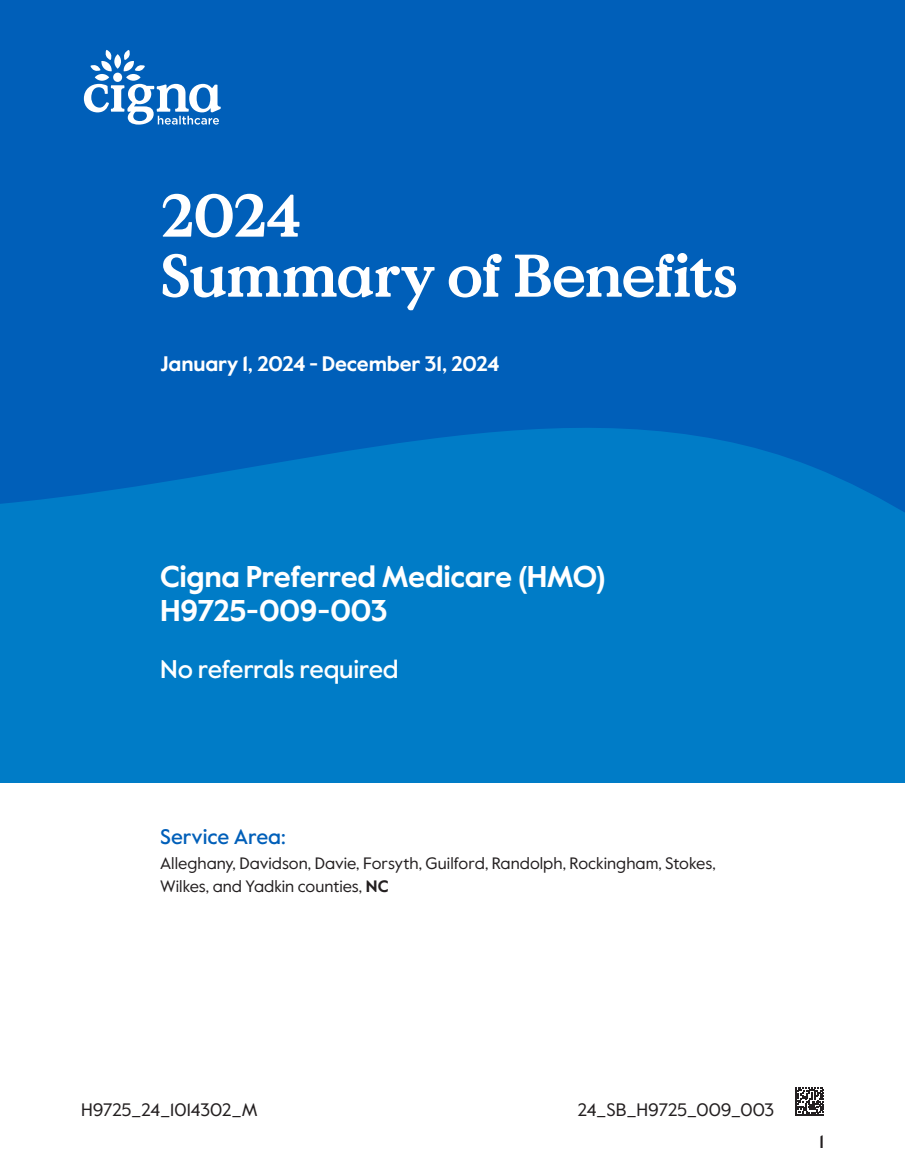
<style>
.page{position:relative;width:905px;height:1175px;background:#fff}
.page>*{position:absolute;margin:0;border:0;box-sizing:border-box;transform-origin:0 0}
.t1{font:700 60px "Value Serif Pro";letter-spacing:-.03em;color:#fff}
.subtitle_toc{font:700 30px/34.5px "Value Sans Pro";letter-spacing:-.02em;color:#fff}
.blurb{font:500 25.5px "Value Sans Pro";letter-spacing:-.015em;color:#fff}
.dates{font:700 21px "Value Sans Pro";letter-spacing:-.01em;color:#fff}
.service_area_heading{font:500 21px "Value Sans Pro";letter-spacing:-.005em;color:#005fb9}
.print_code{font:18px "Value Sans Pro";letter-spacing:-.01em;color:#231f20}
.mat_ID{font:18px "Value Sans Pro";letter-spacing:-.01em;color:#231f20}
.t2{font:500 18px "Value Sans Pro";color:#231f20}
.para_service_area{font:16.5px/22.5px "Value Sans Pro";color:#231f20}
.s1{font-weight:700}
</style>
<div class="page">
<svg style="left:795px;top:1087px;width:29px;height:29px"></svg>
<div style="left:0;top:338px;width:904px;height:445px;background:#007cc7"></div>
<svg style="left:0;top:0;width:904px;height:512px;background:#0062ba"></svg>
<svg style="left:84px;top:50px;width:137px;height:75px"></svg>
<p class="t1" style="left:160px;top:179px;width:143px">2024</p>
<p class="t1" style="left:160px;top:239px;width:579px">Summary of Benefits</p>
<p class="dates" style="left:160px;top:351px;width:341px">January 1, 2024 - December 31, 2024</p>
<p class="subtitle_toc" style="left:160px;top:560px;width:447px">Cigna Preferred Medicare (HMO)<br>H9725-009-003</p>
<p class="blurb" style="left:160px;top:654px;width:240px">No referrals required</p>
<p class="service_area_heading" style="left:160px;top:823px;width:127px">Service Area:</p>
<p class="para_service_area" style="left:160px;top:852px;width:557px">Alleghany, Davidson, Davie, Forsyth, Guilford, Randolph, Rockingham, Stokes,<br>Wilkes, and Yadkin counties, <span class="s1">NC</span></p>
<p class="mat_ID" style="left:81px;top:1098px;width:178px">H9725_24_1014302_M</p>
<p class="print_code" style="left:577px;top:1098px;width:198px">24_SB_H9725_009_003</p>
<p class="t2" style="left:819px;top:1130px;width:6px">1</p>
</div>
